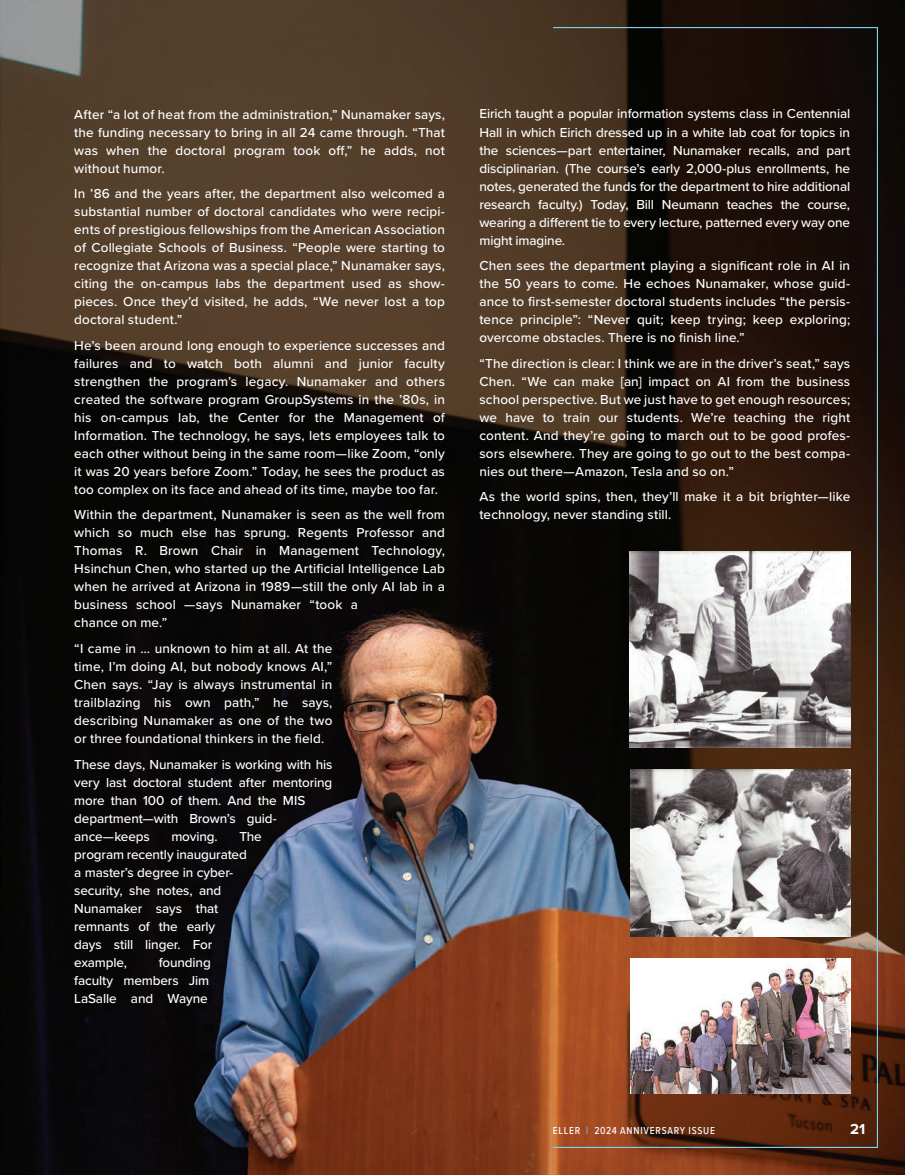
<style>
.page{position:relative;width:905px;height:1175px;background:#fff}
.page>*{position:absolute;margin:0;border:0;box-sizing:border-box;transform-origin:0 0}
.t1{font:700 15px "Proxima Nova";color:#fff}
.t2{font:500 13.5px/18px "Proxima Nova";letter-spacing:.01em;color:#fff;text-align:justify}
.t3{font:500 13.5px/18px "Proxima Nova";letter-spacing:-.01em;color:#fff}
.t4{font:500 10.5px "Proxima Nova Cond";letter-spacing:.07em;color:#fff}
.s1{color:#7fd3ec}
</style>
<div class="page">
<img style="left:0;top:0;width:904px;height:1174px">
<img style="left:629px;top:552px;width:221px;height:195px">
<img style="left:630px;top:770px;width:220px;height:166px">
<img style="left:630px;top:959px;width:220px;height:135px">
<p class="t2" style="left:74px;top:105px;width:372px">After “a lot of heat from the administration,” Nunamaker says, the funding necessary to bring in all 24 came through. “That was when the doctoral program took off,” he adds, not without humor.</p>
<p class="t2" style="left:74px;top:184px;width:372px">In ’86 and the years after, the department also welcomed a substantial number of doctoral candidates who were recipi&shy;ents of prestigious fellowships from the American Association of Collegiate Schools of Business. “People were starting to recognize that Arizona was a special place,” Nunamaker says, citing the on-campus labs the department used as show&shy;pieces. Once they’d visited, he adds, “We never lost a top doctoral student.”</p>
<p class="t2" style="left:74px;top:336px;width:372px">He’s been around long enough to experience successes and failures and to watch both alumni and junior faculty strengthen the program’s legacy. Nunamaker and others created the software program GroupSystems in the ’80s, in his on-campus lab, the Center for the Management of Information. The technology, he says, lets employees talk to each other without being in the same room—like Zoom, “only it was 20 years before Zoom.” Today, he sees the product as too complex on its face and ahead of its time, maybe too far.</p>
<p class="t2" style="left:74px;top:505px;width:372px;text-align:left">Within the department, Nunamaker is seen as the well from which so much else has sprung. Regents Professor and Thomas R. Brown Chair in Management Technology, Hsinchun Chen, who started up the Artificial Intelligence Lab when he arrived at Arizona in 1989—still the only AI lab in a business school —says Nunamaker “took a<br>chance on me.”</p>
<p class="t2" style="left:74px;top:639px;width:260px">“I came in … unknown to him at all. At the time, I’m doing AI, but nobody knows AI,” Chen says. “Jay is always instrumental in trailblazing his own path,” he says, describing Nunamaker as one of the two or three foundational thinkers in the field.</p>
<p class="t3" style="left:74px;top:754px;width:259px">These days, Nunamaker is working with his very last doctoral student after mentoring more than 100 of them. And the MIS department—with Brown’s guid&shy;ance—keeps</p>
<p class="t2" style="left:171px;top:826px;width:48px">moving.</p>
<p class="t3" style="left:74px;top:826px;width:189px;text-indent:165px">The program recently inaugurated<br>a master’s degree in cyber&shy;security, she notes, and<br>Nunamaker says that remnants of the early<br>days still linger. For example,</p>
<p class="t2" style="left:74px;top:952px;width:138px;text-indent:84px">founding faculty members Jim LaSalle and Wayne</p>
<p class="t2" style="left:479px;top:104px;width:372px">Eirich taught a popular information systems class in Centennial Hall in which Eirich dressed up in a white lab coat for topics in the sciences—part entertainer, Nunamaker recalls, and part disciplinarian. (The course’s early 2,000-plus enrollments, he notes, generated the funds for the department to hire additional research faculty.) Today, Bill Neumann teaches the course, wearing a different tie to every lecture, patterned every way one might imagine.</p>
<p class="t2" style="left:479px;top:256px;width:372px">Chen sees the department playing a significant role in AI in the 50 years to come. He echoes Nunamaker, whose guid&shy;ance to first-semester doctoral students includes “the persis&shy;tence principle”: “Never quit; keep trying; keep exploring; overcome obstacles. There is no finish line.”</p>
<p class="t2" style="left:479px;top:354px;width:372px">“The direction is clear: I think we are in the driver’s seat,” says Chen. “We can make [an] impact on AI from the business school perspective. But we just have to get enough resources; we have to train our students. We’re teaching the right content. And they’re going to march out to be good profes&shy;sors elsewhere. They are going to go out to the best compa&shy;nies out there—Amazon, Tesla and so on.”</p>
<p class="t2" style="left:479px;top:487px;width:372px">As the world spins, then, they’ll make it a bit brighter—like technology, never standing still.</p>
<p class="t4" style="left:553px;top:1123px;width:163px">ELLER <span class="s1">|</span> 2024 ANNIVERSARY ISSUE</p>
<p class="t1" style="left:850px;top:1118px;width:17px">21</p>
</div>
